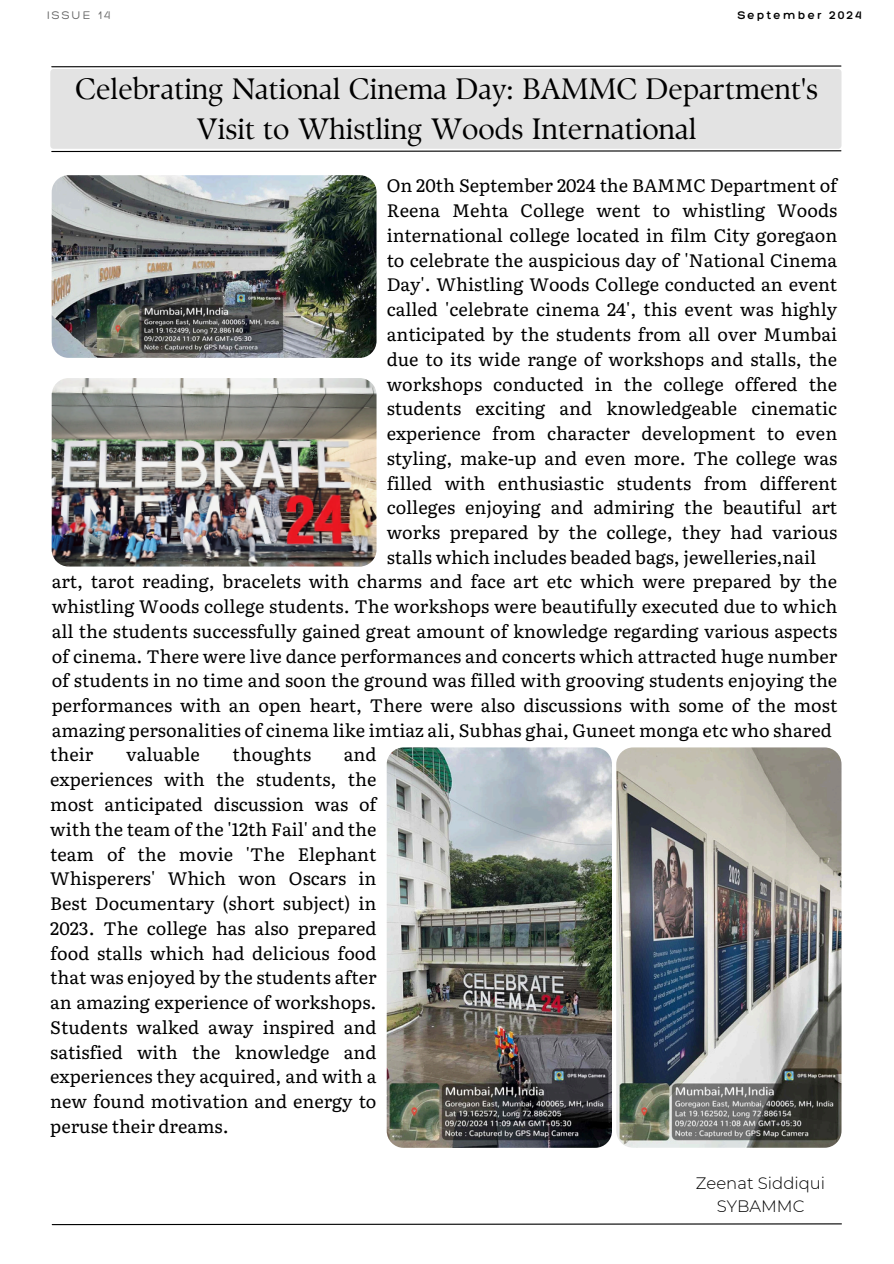
<style>
.page{position:relative;width:894px;height:1264px;background:#fff}
.page>*{position:absolute;margin:0;border:0;box-sizing:border-box;transform-origin:0 0}
.t1{font:29.4px/40.5px "TY Serif D";color:#000;text-align:center}
.t2{font:18px/24.8px "Literata";color:#000;text-align:justify}
.t3{font:300 16.5px/22.5px "Montserrat";color:#000;text-align:center}
.t4{font:300 12px "Hero";letter-spacing:.18em;color:#010101}
.t5{font:300 12px "Hero";letter-spacing:.18em;color:#666}
</style>
<div class="page">
<div style="left:50px;top:69px;width:791px;height:80px;background:#e3e3e3;border-radius:3px"></div>
<svg style="left:51px;top:150px;width:790px;height:3px"></svg>
<svg style="left:51px;top:65px;width:790px;height:3px"></svg>
<svg style="left:51px;top:1223px;width:791px;height:2px"></svg>
<img style="left:52px;top:175px;width:324px;height:182px;border-radius:17px">
<img style="left:616px;top:747px;width:225px;height:400px;border-radius:17px">
<img style="left:386px;top:747px;width:225px;height:400px">
<img style="left:52px;top:378px;width:324px;height:188px;border-radius:17px">
<h2 class="t5" style="left:47px;top:7px;width:65px">ISSUE 14</h2>
<p class="t4" style="left:737px;top:7px;width:125px">September 2024</p>
<h2 class="t1" style="left:75px;top:68px;width:744px">Celebrating National Cinema Day: BAMMC Department's<br>Visit to Whistling Woods International</h2>
<h2 class="t2" style="left:386px;top:172px;width:452px">On 20th September 2024 the BAMMC Department of Reena Mehta College went to whistling Woods international college located in film City goregaon to celebrate the auspicious day of 'National Cinema Day'. Whistling Woods College conducted an event called 'celebrate cinema 24', this event was highly anticipated by the students from all over Mumbai due to its wide range of workshops and stalls, the workshops conducted in the college offered the students exciting and knowledgeable cinematic experience from character development to even styling, make-up and even more. The college was filled with enthusiastic students from different colleges enjoying and admiring the beautiful art works prepared by the college, they had various stalls which includes beaded bags, jewelleries,nail</h2>
<p class="t2" style="left:52px;top:568px;width:786px">art, tarot reading, bracelets with charms and face art etc which were prepared by the whistling Woods college students. The workshops were beautifully executed due to which all the students successfully gained great amount of knowledge regarding various aspects of cinema. There were live dance performances and concerts which attracted huge number of students in no time and soon the ground was filled with grooving students enjoying the performances with an open heart, There were also discussions with some of the most amazing personalities of cinema like imtiaz ali, Subhas ghai, Guneet monga etc who shared</p>
<p class="t2" style="left:50px;top:741px;width:45px">their</p>
<p class="t2" style="left:126px;top:741px;width:75px">valuable</p>
<p class="t2" style="left:232px;top:741px;width:80px">thoughts</p>
<p class="t2" style="left:50px;top:741px;width:327px;text-indent:293px">and experiences with the students, the most anticipated discussion was of with the team of the '12th Fail' and the team of the movie 'The Elephant Whisperers' Which won Oscars in Best Documentary (short subject) in 2023. The college has also prepared food stalls which had delicious food that was enjoyed by the students after an amazing experience of workshops.<br>Students walked away inspired and satisfied with the knowledge and experiences they acquired, and with a new found motivation and energy to peruse their dreams.</p>
<h2 class="t3" style="left:695px;top:1172px;width:131px">Zeenat Siddiqui<br>SYBAMMC</h2>
</div>
